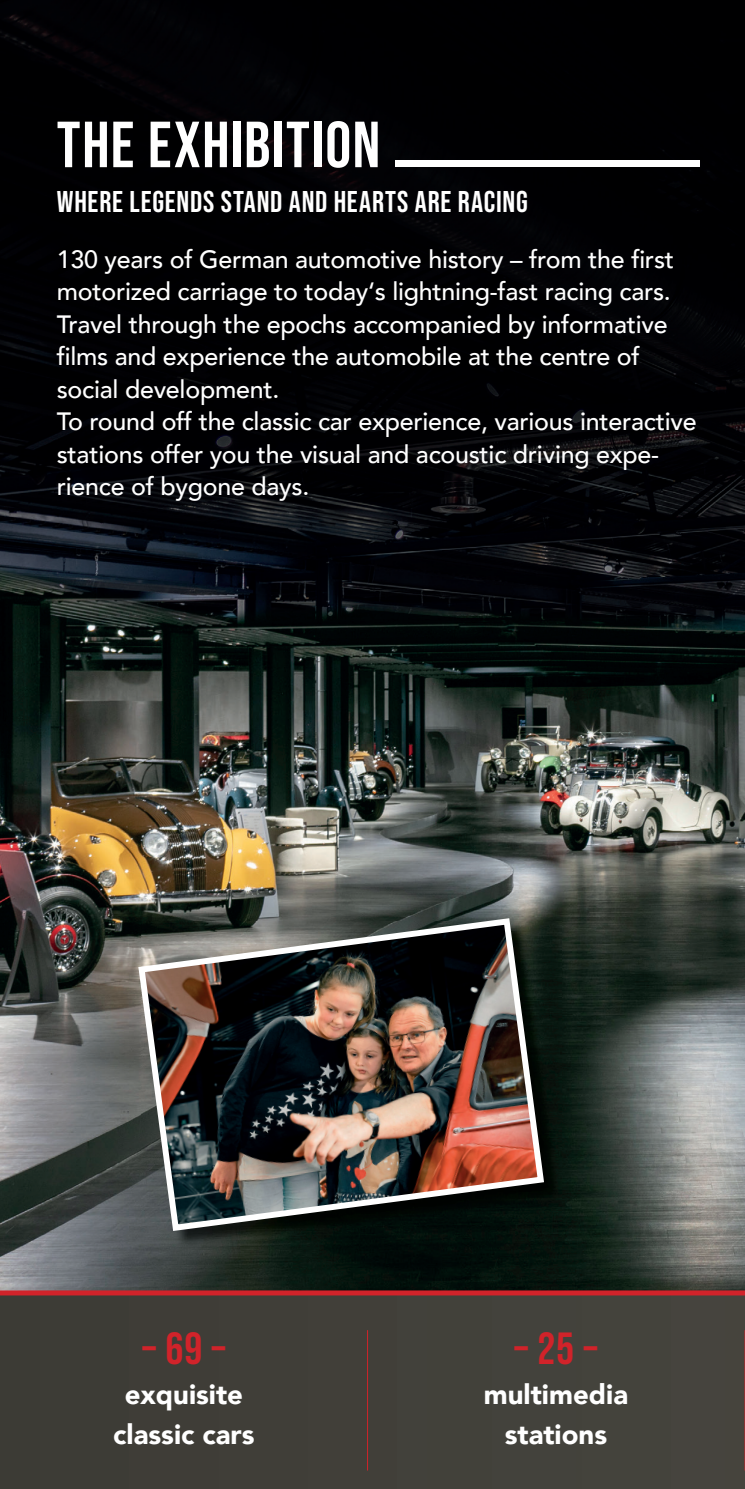
<style>
.page{position:relative;width:745px;height:1489px;background:#fff}
.page>*{position:absolute;margin:0;border:0;box-sizing:border-box;transform-origin:0 0}
.t1{font:65px "Bebas Neue";letter-spacing:.02em;color:#fff}
.t2{font:45px "Bebas Neue";color:#d1232a}
.t3{font:30px "Bebas Neue";letter-spacing:.025em;color:#fff}
.t4{font:900 27.5px/40px "Avenir";color:#fff;text-align:center}
.t5{font:500 25px/32.5px "Avenir";letter-spacing:-.01em;color:#fff}
</style>
<div class="page">
<img style="left:0;top:0;width:744px;height:1290px">
<div style="left:0;top:1292px;width:744px;height:196px;background:#413f39"></div>
<div style="left:0;top:1290px;width:744px;height:5px;background:#d1232a"></div>
<img style="left:141px;top:921px;width:420px;height:327px">
<img style="left:135px;top:914px;width:412px;height:320px">
<div style="left:395px;top:160px;width:304px;height:7px;background:#fff"></div>
<hr style="left:367px;top:1329px;width:1px;height:141px;background:#d1232a">
<hr style="left:744px;top:1329px;width:1px;height:141px;background:#d1232a">
<h1 class="t1" style="left:57px;top:108px;width:325px">THE EXHIBITION</h1>
<p class="t3" style="left:57px;top:185px;width:472px">WHERE LEGENDS STAND AND HEARTS ARE RACING</p>
<p class="t5" style="left:57px;top:241px;width:641px">130 years of German automotive history – from the first motorized carriage to today‘s lightning-fast racing cars.<br>Travel through the epochs accompanied by informative films and experience the automobile at the centre of social development.<br>To round off the classic car experience, various interactive stations offer you the visual and acoustic driving expe&shy;rience of bygone days.</p>
<h2 class="t2" style="left:142px;top:1322px;width:85px">– 69 –</h2>
<p class="t4" style="left:113px;top:1373px;width:143px">exquisite classic cars</p>
<h2 class="t2" style="left:514px;top:1322px;width:84px">– 25 –</h2>
<p class="t4" style="left:483px;top:1373px;width:146px">multimedia stations</p>
</div>
